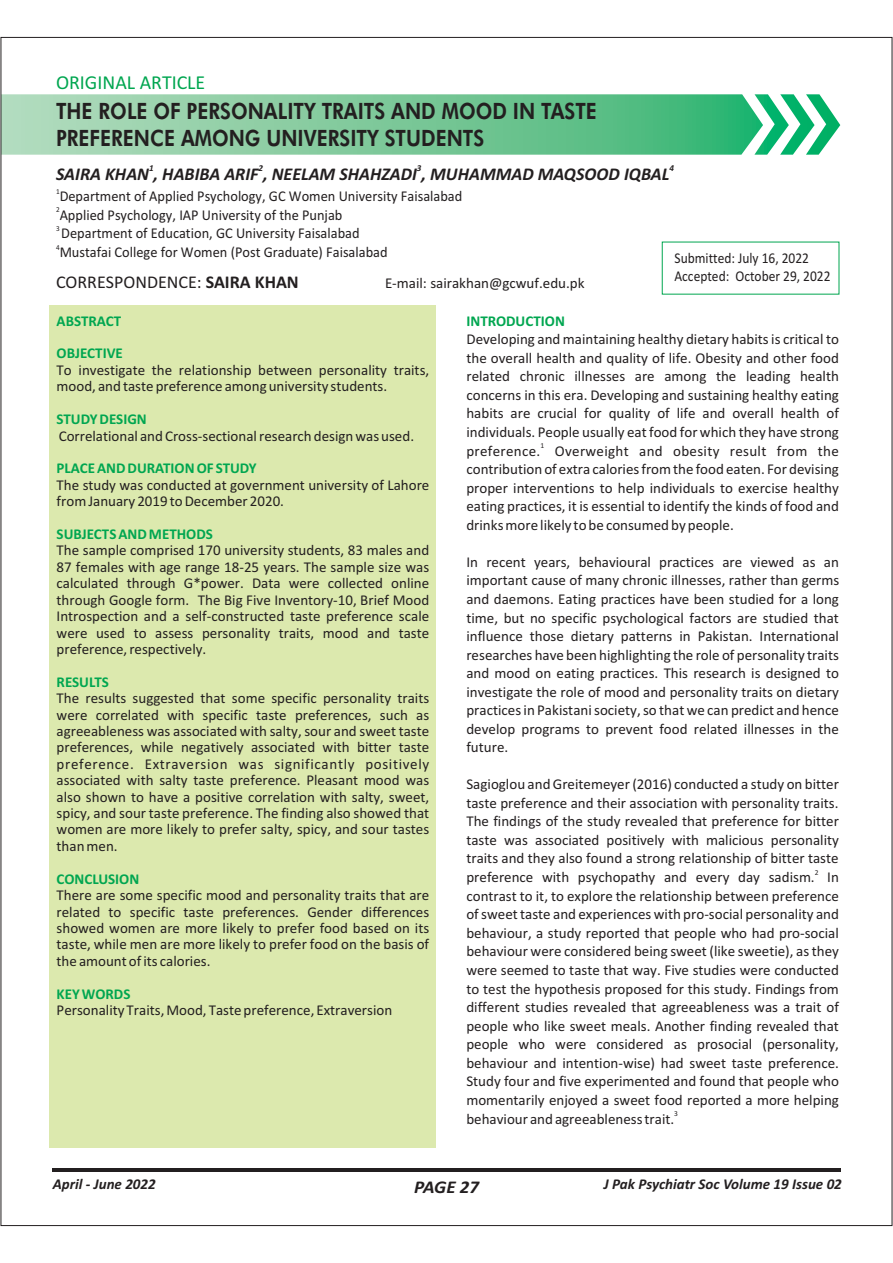
<style>
.page{position:relative;width:893px;height:1263px;background:#fff}
.page>*{position:absolute;margin:0;border:0;box-sizing:border-box;transform-origin:0 0}
.t1{font:800 22.5px/27px "Futura BT";color:#231f20;scale:.86 1}
.t2{font:19.95px "Calibri";color:#00a650}
.t3{font:italic 700 18px "Calibri";color:#231f20}
.t4{font:18px "Calibri";color:#231f20}
.t5{font:italic 700 18px "Calibri";color:#231f20;scale:1.06 1}
.t6{font:15px/18.6px "Calibri";color:#231f20;text-align:justify}
.t7{font:15px "Calibri";color:#231f20;scale:.96 1}
.t8{font:700 15px/32.8px "Calibri";color:#00a650}
.t9{font:italic 700 15px "Calibri";color:#231f20}
.t10{font:15px/18.3px "Calibri";color:#231f20;scale:.9 1}
.t11{font:italic 700 9px "Calibri";color:#231f20}
.t12{font:7.5px "Calibri";color:#231f20;scale:.96 1}
.t13{font:7.5px "Calibri";color:#231f20}
.s1{font-weight:700}
</style>
<div class="page">
<div style="left:50px;top:306px;width:386px;height:842px;background:#dce9ae"></div>
<svg style="left:3px;top:94px;width:837px;height:61px;background:#7ccb9e"></svg>
<hr style="left:52px;top:1168px;width:789px;height:3px;background:#231f20">
<h2 class="t2" style="left:56px;top:74px;width:151px">ORIGINAL ARTICLE</h2>
<h1 class="t1" style="left:56px;top:99px;width:630px">THE ROLE OF PERSONALITY TRAITS AND MOOD IN TASTE<br>PREFERENCE AMONG UNIVERSITY STUDENTS</h1>
<p class="t11" style="left:149px;top:165px;width:6px">1</p>
<p class="t11" style="left:258px;top:165px;width:6px">2</p>
<p class="t11" style="left:417px;top:165px;width:6px">3</p>
<p class="t11" style="left:669px;top:165px;width:6px">4</p>
<p class="t3" style="left:56px;top:167px;width:615px">SAIRA KHAN , HABIBA ARIF , NEELAM SHAHZADI , MUHAMMAD MAQSOOD IQBAL</p>
<p class="t12" style="left:56px;top:188px;width:5px">1</p>
<p class="t7" style="left:60px;top:190px;width:421px">Department of Applied Psychology, GC Women University Faisalabad</p>
<p class="t12" style="left:56px;top:207px;width:5px">2</p>
<p class="t7" style="left:60px;top:208px;width:296px">Applied Psychology, IAP University of the Punjab</p>
<p class="t12" style="left:56px;top:225px;width:5px">3</p>
<p class="t7" style="left:61px;top:227px;width:312px">Department of Education, GC University Faisalabad</p>
<p class="t12" style="left:56px;top:244px;width:5px">4</p>
<p class="t7" style="left:60px;top:246px;width:343px">Mustafai College for Women (Post Graduate) Faisalabad</p>
<p class="t4" style="left:56px;top:275px;width:244px">CORRESPONDENCE: <span class="s1">SAIRA KHAN</span></p>
<p class="t6" style="left:385px;top:275px;width:201px">E-mail: sairakhan@gcwuf.edu.pk</p>
<p class="t10" style="left:674px;top:250px;width:175px">Submitted: July 16, 2022<br>Accepted: October 29, 2022</p>
<p class="t8" style="left:57px;top:305px;width:68px">ABSTRACT<br>OBJECTIVE</p>
<p class="t6" style="left:57px;top:363px;width:374px;line-height:16.4px">To investigate the relationship between personality traits, mood, and taste preference among university students.</p>
<p class="t6" style="left:59px;top:427px;width:357px">Correlational and Cross-sectional research design was used.</p>
<p class="t6" style="left:57px;top:478px;width:374px;line-height:16.4px">The study was conducted at government university of Lahore from January 2019 to December 2020.</p>
<p class="t6" style="left:57px;top:543px;width:374px;line-height:16.4px">The sample comprised 170 university students, 83 males and 87 females with age range 18-25 years. The sample size was calculated through G*power. Data were collected online through Google form. The Big Five Inventory-10, Brief Mood Introspection and a self-constructed taste preference scale were used to assess personality traits, mood and taste preference, respectively.</p>
<p class="t6" style="left:57px;top:691px;width:374px;line-height:16.4px">The results suggested that some specific personality traits were correlated with specific taste preferences, such as agreeableness was associated with salty, sour and sweet taste preferences, while negatively associated with bitter taste preference. Extraversion was significantly positively associated with salty taste preference. Pleasant mood was also shown to have a positive correlation with salty, sweet, spicy, and sour taste preference. The finding also showed that women are more likely to prefer salty, spicy, and sour tastes than men.</p>
<p class="t6" style="left:57px;top:888px;width:374px;line-height:16.4px">There are some specific mood and personality traits that are related to specific taste preferences. Gender differences showed women are more likely to prefer food based on its taste, while men are more likely to prefer food on the basis of the amount of its calories.</p>
<p class="t6" style="left:57px;top:1002px;width:337px">Personality Traits, Mood, Taste preference, Extraversion</p>
<p class="t8" style="left:57px;top:404px;width:92px">STUDY DESIGN</p>
<p class="t8" style="left:57px;top:453px;width:202px">PLACE AND DURATION OF STUDY</p>
<p class="t8" style="left:57px;top:519px;width:158px">SUBJECTS AND METHODS</p>
<p class="t8" style="left:57px;top:666px;width:54px">RESULTS</p>
<p class="t8" style="left:57px;top:863px;width:84px">CONCLUSION</p>
<p class="t8" style="left:57px;top:978px;width:75px">KEY WORDS</p>
<p class="t8" style="left:466px;top:305px;width:100px">INTRODUCTION</p>
<p class="t6" style="left:466px;top:331px;width:374px">Developing and maintaining healthy dietary habits is critical to the overall health and quality of life. Obesity and other food related chronic illnesses are among the leading health concerns in this era. Developing and sustaining healthy eating habits are crucial for quality of life and overall health of individuals. People usually eat food for which they have strong</p>
<p class="t13" style="left:541px;top:443px;width:5px">1</p>
<p class="t6" style="left:466px;top:443px;width:374px">preference. Overweight and obesity result from the contribution of extra calories from the food eaten. For devising proper interventions to help individuals to exercise healthy eating practices, it is essential to identify the kinds of food and drinks more likely to be consumed by people.</p>
<p class="t6" style="left:466px;top:554px;width:374px">In recent years, behavioural practices are viewed as an important cause of many chronic illnesses, rather than germs and daemons. Eating practices have been studied for a long time, but no specific psychological factors are studied that influence those dietary patterns in Pakistan. International researches have been highlighting the role of personality traits and mood on eating practices. This research is designed to investigate the role of mood and personality traits on dietary practices in Pakistani society, so that we can predict and hence develop programs to prevent food related illnesses in the future.</p>
<p class="t6" style="left:466px;top:776px;width:374px">Sagioglou and Greitemeyer (2016) conducted a study on bitter taste preference and their association with personality traits.<br>The findings of the study revealed that preference for bitter taste was associated positively with malicious personality traits and they also found a strong relationship of bitter taste</p>
<p class="t13" style="left:815px;top:869px;width:5px">2</p>
<p class="t6" style="left:466px;top:869px;width:374px">preference with psychopathy and every day sadism. In contrast to it, to explore the relationship between preference of sweet taste and experiences with pro-social personality and behaviour, a study reported that people who had pro-social behaviour were considered being sweet (like sweetie), as they were seemed to taste that way. Five studies were conducted to test the hypothesis proposed for this study. Findings from different studies revealed that agreeableness was a trait of people who like sweet meals. Another finding revealed that people who were considered as prosocial (personality, behaviour and intention-wise) had sweet taste preference.<br>Study four and five experimented and found that people who momentarily enjoyed a sweet food reported a more helping</p>
<p class="t13" style="left:674px;top:1110px;width:5px">3</p>
<p class="t6" style="left:466px;top:1110px;width:209px">behaviour and agreeableness trait.</p>
<p class="t9" style="left:53px;top:1177px;width:104px">April - June 2022</p>
<p class="t9" style="left:604px;top:1177px;width:240px">J Pak Psychiatr Soc Volume 19 Issue 02</p>
<p class="t5" style="left:414px;top:1179px;width:63px">PAGE 27</p>
</div>
